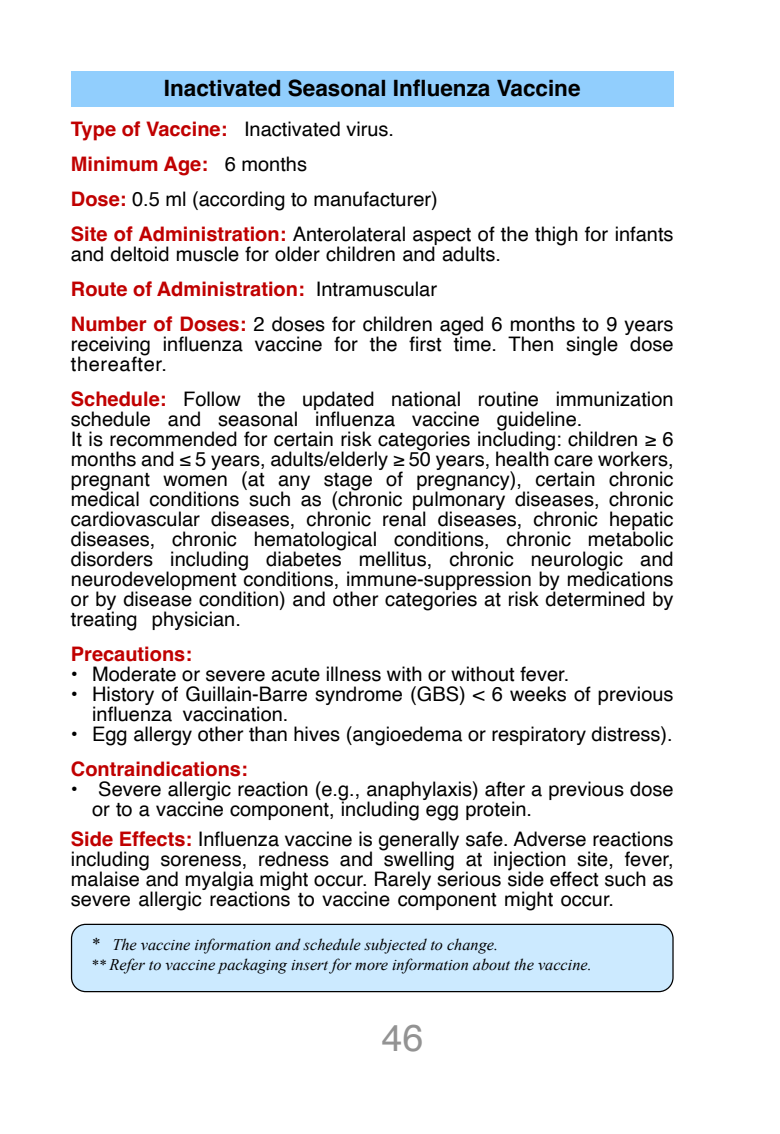
<style>
.page{position:relative;width:780px;height:1134px;background:#fff}
.page>*{position:absolute;margin:0;border:0;box-sizing:border-box;transform-origin:0 0}
.t1{font:37.5px "Helvetica";color:#939393}
.t2{font:700 22.5px "Helvetica";color:#000}
.t3{font:20px/20px "Helvetica";color:#000}
.t4{font:700 20px "Helvetica";color:#c00000}
.t5{font:italic 16.25px/20px "Times New Roman";color:#000}
.s1{font-weight:700;color:#c00000}
.s2{font-size:17.5px}
.s3{font-size:15px}
</style>
<div class="page">
<div style="left:71px;top:71px;width:602px;height:35px;background:#91cefd"></div>
<div style="left:71px;top:924px;width:602px;height:68px;background:#cceaff;border-radius:14px"></div>
<div style="left:71px;top:924px;width:602px;height:68px;border:1px solid #000;border-radius:14px"></div>
<p class="t2" style="left:164px;top:74px;width:418px">Inactivated Seasonal Influenza Vaccine</p>
<p class="t3" style="left:71px;top:112px;width:604px;line-height:35px"><span class="s1">Type of Vaccine:</span> Inactivated virus.<br><span class="s1">Minimum Age:</span> 6 months<br><span class="s1">Dose:</span> 0.5 ml (according to manufacturer)<br><span class="s1">Site of Administration:</span> Anterolateral aspect of the thigh for infants</p>
<p class="t3" style="left:71px;top:237px;width:604px;line-height:35px">and deltoid muscle for older children and adults.<br><span class="s1">Route of Administration:</span> Intramuscular<br><span class="s1">Number of Doses:</span> 2 doses for children aged 6 months to 9 years</p>
<p class="t3" style="left:71px;top:335px;width:604px">receiving influenza vaccine for the first time. Then single dose thereafter.</p>
<p class="t3" style="left:71px;top:390px;width:604px"><span class="s1">Schedule:</span> Follow the updated national routine immunization schedule and seasonal influenza vaccine guideline.<br>It is recommended for certain risk categories including: children ≥ 6 months and ≤ 5 years, adults/elderly ≥ 50 years, health care workers, pregnant women (at any stage of pregnancy), certain chronic medical conditions such as (chronic pulmonary diseases, chronic cardiovascular diseases, chronic renal diseases, chronic hepatic diseases, chronic hematological conditions, chronic metabolic disorders including diabetes mellitus, chronic neurologic and neurodevelopment conditions, immune-suppression by medications or by disease condition) and other categories at risk determined by treating physician.</p>
<p class="t4" style="left:71px;top:642px;width:123px">Precautions:</p>
<p class="t3" style="left:71px;top:665px;width:500px">• Moderate or severe acute illness with or without fever.</p>
<p class="t3" style="left:92px;top:685px;width:583px;text-indent:-21px">• History of Guillain-Barre syndrome (GBS) &lt; 6 weeks of previous influenza vaccination.</p>
<p class="t3" style="left:71px;top:725px;width:603px">• Egg allergy other than hives (angioedema or respiratory distress).</p>
<p class="t4" style="left:71px;top:757px;width:178px">Contraindications:</p>
<p class="t3" style="left:92px;top:780px;width:583px;text-indent:-21px">• Severe allergic reaction (e.g., anaphylaxis) after a previous dose or to a vaccine component, including egg protein.</p>
<p class="t3" style="left:71px;top:830px;width:604px;text-align:justify"><span class="s1">Side Effects:</span> Influenza vaccine is generally safe. Adverse reactions including soreness, redness and swelling at injection site, fever, malaise and myalgia might occur. Rarely serious side effect such as severe allergic reactions to vaccine component might occur.</p>
<p class="t5" style="left:91px;top:934px;width:502px"><span class="s2">*</span> The vaccine information and schedule subjected to change.<br><span class="s3">**</span> Refer to vaccine packaging insert for more information about the vaccine.</p>
<h1 class="t1" style="left:381px;top:1009px;width:43px">46</h1>
</div>
